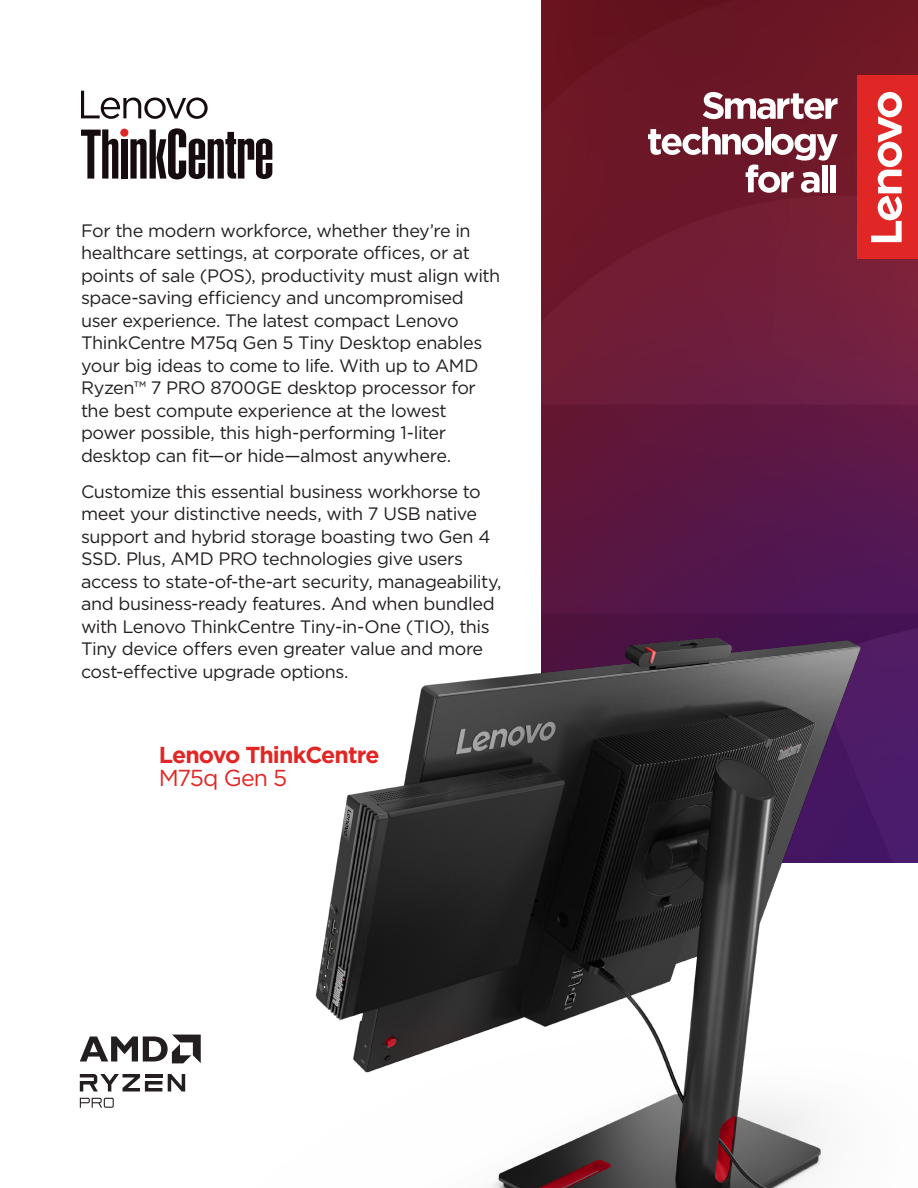
<style>
.page{position:relative;width:918px;height:1188px;background:#fff}
.page>*{position:absolute;margin:0;border:0;box-sizing:border-box;transform-origin:0 0}
.LEN-h1__product_name_24pt{font:700 23.1px "Gotham";letter-spacing:-.04em;color:#e12725}
.LEN-h1__product_name_24pt-2{font:23.1px "Gotham";letter-spacing:-.04em;color:#e12725}
.LEN-p2__intro{font:18px/22.5px "Gotham";letter-spacing:-.025em;color:#231f20}
</style>
<div class="page">
<img style="left:541px;top:0;width:377px;height:531px">
<svg style="left:703px;top:92px;width:135px;height:27px"></svg>
<svg style="left:648px;top:127px;width:190px;height:66px"></svg>
<div style="left:822px;top:165px;width:6px;height:27px;background:#fff"></div>
<div style="left:830px;top:165px;width:6px;height:27px;background:#fff"></div>
<div style="left:857px;top:76px;width:61px;height:183px;background:#e12725"></div>
<svg style="left:871px;top:92px;width:31px;height:150px"></svg>
<div style="left:120px;top:129px;width:8px;height:8px;background:#e12725;border-radius:50%"></div>
<svg style="left:81px;top:129px;width:37px;height:50px"></svg>
<div style="left:121px;top:139px;width:7px;height:40px;background:#160b0f"></div>
<svg style="left:130px;top:128px;width:142px;height:51px"></svg>
<svg style="left:81px;top:91px;width:127px;height:28px"></svg>
<svg style="left:80px;top:1098px;width:34px;height:10px"></svg>
<svg style="left:80px;top:1035px;width:96px;height:28px"></svg>
<svg style="left:80px;top:1074px;width:82px;height:18px"></svg>
<svg style="left:168px;top:1074px;width:8px;height:18px"></svg>
<img style="left:176px;top:531px;width:742px;height:657px">
<p class="LEN-p2__intro" style="left:81px;top:219px;width:421px">For the modern workforce, whether they’re in healthcare settings, at corporate offices, or at points of sale (POS), productivity must align with space-saving efficiency and uncompromised user experience. The latest compact Lenovo ThinkCentre M75q Gen 5 Tiny Desktop enables your big ideas to come to life. With up to AMD Ryzen™ 7 PRO 8700GE desktop processor for the best compute experience at the lowest power possible, this high-performing 1-liter desktop can fit—or hide—almost anywhere.</p>
<p class="LEN-p2__intro" style="left:81px;top:480px;width:422px">Customize this essential business workhorse to meet your distinctive needs, with 7 USB native support and hybrid storage boasting two Gen 4<br>SSD. Plus, AMD PRO technologies give users access to state-of-the-art security, manageability, and business-ready features. And when bundled with Lenovo ThinkCentre Tiny-in-One (TIO), this Tiny device offers even greater value and more cost-effective upgrade options.</p>
<p class="LEN-h1__product_name_24pt" style="left:159px;top:739px;width:223px">Lenovo ThinkCentre</p>
<p class="LEN-h1__product_name_24pt-2" style="left:159px;top:763px;width:130px">M75q Gen 5</p>
</div>
